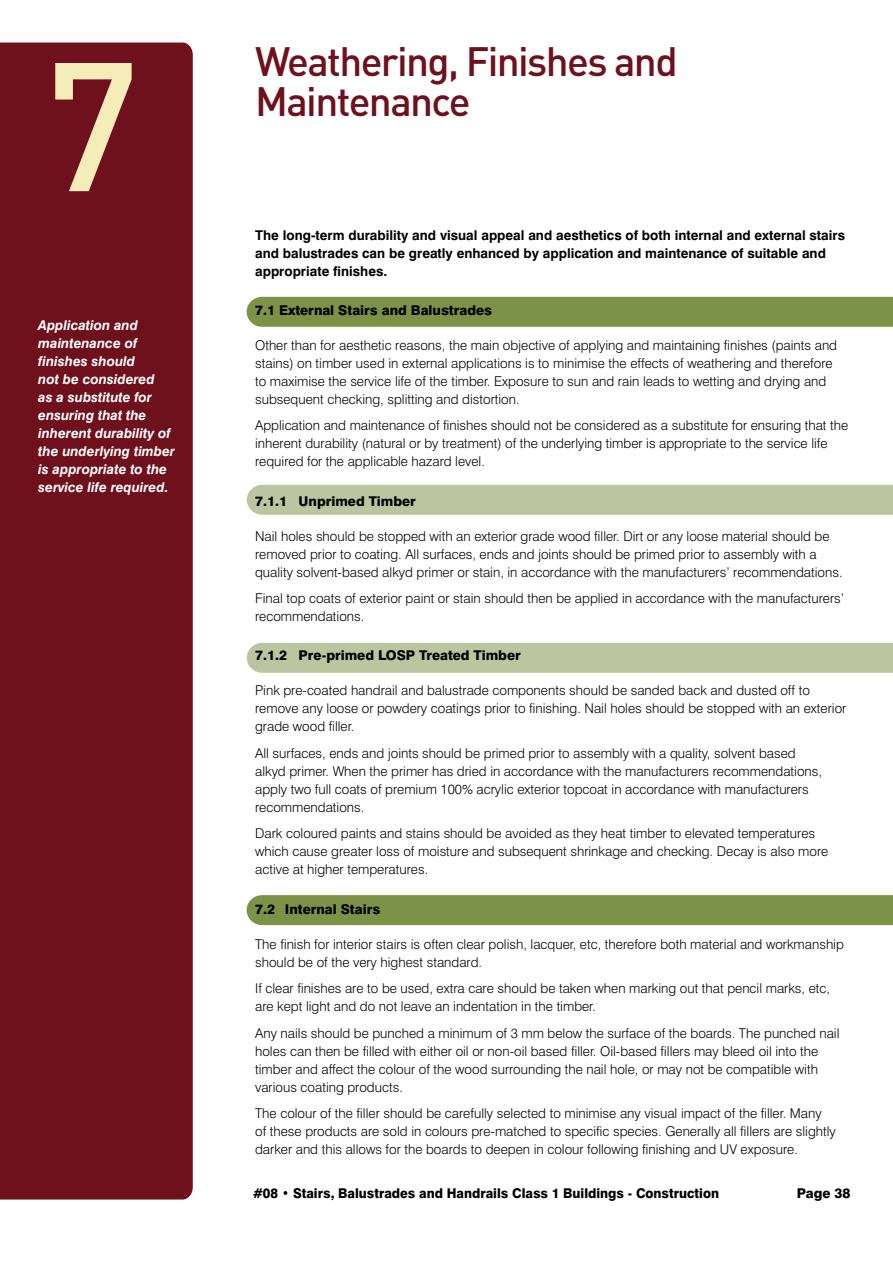
<style>
.page{position:relative;width:893px;height:1263px;background:#fff}
.page>*{position:absolute;margin:0;border:0;box-sizing:border-box;transform-origin:0 0}
.t1{font:500 180px "DIN";color:#f5edb9}
.t2{font:500 40.5px/40.5px "DIN";letter-spacing:-.04em;color:#6f111c}
.t3{font:300 13.5px/18px "Swiss 721 BT";color:#000}
.t4{font:700 13.5px/18px "Swiss 721 BT";color:#000}
.t5{font:italic 700 13.5px/18px "Swiss 721 BT";color:#fff}
.t6{font:800 13.5px "Swiss 721 BT";color:#000}
.t7{font:800 13.5px "Swiss 721 BT";color:#000;scale:.95 1}
</style>
<div class="page">
<div style="left:247px;top:297px;width:646px;height:30px;background:#7c9247"></div>
<div style="left:247px;top:485px;width:646px;height:30px;background:#bcc4a0"></div>
<div style="left:247px;top:643px;width:646px;height:30px;background:#bcc4a0"></div>
<div style="left:247px;top:895px;width:646px;height:30px;background:#7c9247"></div>
<div style="left:0;top:43px;width:193px;height:1156px;background:#6f111c"></div>
<h1 class="t1" style="left:44px;top:11px;width:97px">7</h1>
<p class="t5" style="left:38px;top:316px;width:138px">Application and maintenance of finishes should<br>not be considered<br>as a substitute for ensuring that the inherent durability of the underlying timber is appropriate to the service life required.</p>
<h2 class="t2" style="left:255px;top:40px;width:424px">Weathering, Finishes and<br>Maintenance</h2>
<p class="t4" style="left:255px;top:226px;width:591px">The long-term durability and visual appeal and aesthetics of both internal and external stairs and balustrades can be greatly enhanced by application and maintenance of suitable and appropriate finishes.</p>
<p class="t6" style="left:255px;top:302px;width:238px">7.1 External Stairs and Balustrades</p>
<p class="t3" style="left:255px;top:336px;width:583px">Other than for aesthetic reasons, the main objective of applying and maintaining finishes (paints and stains) on timber used in external applications is to minimise the effects of weathering and therefore to maximise the service life of the timber. Exposure to sun and rain leads to wetting and drying and subsequent checking, splitting and distortion.</p>
<p class="t3" style="left:255px;top:416px;width:595px">Application and maintenance of finishes should not be considered as a substitute for ensuring that the inherent durability (natural or by treatment) of the underlying timber is appropriate to the service life required for the applicable hazard level.</p>
<p class="t6" style="left:255px;top:492px;width:162px">7.1.1 Unprimed Timber</p>
<p class="t3" style="left:255px;top:527px;width:589px">Nail holes should be stopped with an exterior grade wood filler. Dirt or any loose material should be removed prior to coating. All surfaces, ends and joints should be primed prior to assembly with a quality solvent-based alkyd primer or stain, in accordance with the manufacturers’ recommendations.</p>
<p class="t3" style="left:255px;top:589px;width:590px">Final top coats of exterior paint or stain should then be applied in accordance with the manufacturers’ recommendations.</p>
<p class="t6" style="left:255px;top:647px;width:267px">7.1.2 Pre-primed LOSP Treated Timber</p>
<p class="t3" style="left:255px;top:681px;width:593px">Pink pre-coated handrail and balustrade components should be sanded back and dusted off to remove any loose or powdery coatings prior to finishing. Nail holes should be stopped with an exterior grade wood filler.</p>
<p class="t3" style="left:255px;top:744px;width:568px">All surfaces, ends and joints should be primed prior to assembly with a quality, solvent based alkyd primer. When the primer has dried in accordance with the manufacturers recommendations, apply two full coats of premium 100% acrylic exterior topcoat in accordance with manufacturers recommendations.</p>
<p class="t3" style="left:255px;top:824px;width:575px">Dark coloured paints and stains should be avoided as they heat timber to elevated temperatures which cause greater loss of moisture and subsequent shrinkage and checking. Decay is also more active at higher temperatures.</p>
<p class="t6" style="left:255px;top:900px;width:127px">7.2 Internal Stairs</p>
<p class="t3" style="left:255px;top:935px;width:590px">The finish for interior stairs is often clear polish, lacquer, etc, therefore both material and workmanship should be of the very highest standard.</p>
<p class="t3" style="left:255px;top:979px;width:576px">If clear finishes are to be used, extra care should be taken when marking out that pencil marks, etc, are kept light and do not leave an indentation in the timber.</p>
<p class="t3" style="left:255px;top:1024px;width:586px">Any nails should be punched a minimum of 3 mm below the surface of the boards. The punched nail holes can then be filled with either oil or non-oil based filler. Oil-based fillers may bleed oil into the timber and affect the colour of the wood surrounding the nail hole, or may not be compatible with various coating products.</p>
<p class="t3" style="left:255px;top:1104px;width:582px">The colour of the filler should be carefully selected to minimise any visual impact of the filler. Many of these products are sold in colours pre-matched to specific species. Generally all fillers are slightly darker and this allows for the boards to deepen in colour following finishing and UV exposure.</p>
<p class="t7" style="left:253px;top:1184px;width:492px">#08 • Stairs, Balustrades and Handrails Class 1 Buildings - Construction</p>
<p class="t6" style="left:797px;top:1185px;width:55px">Page 38</p>
</div>
